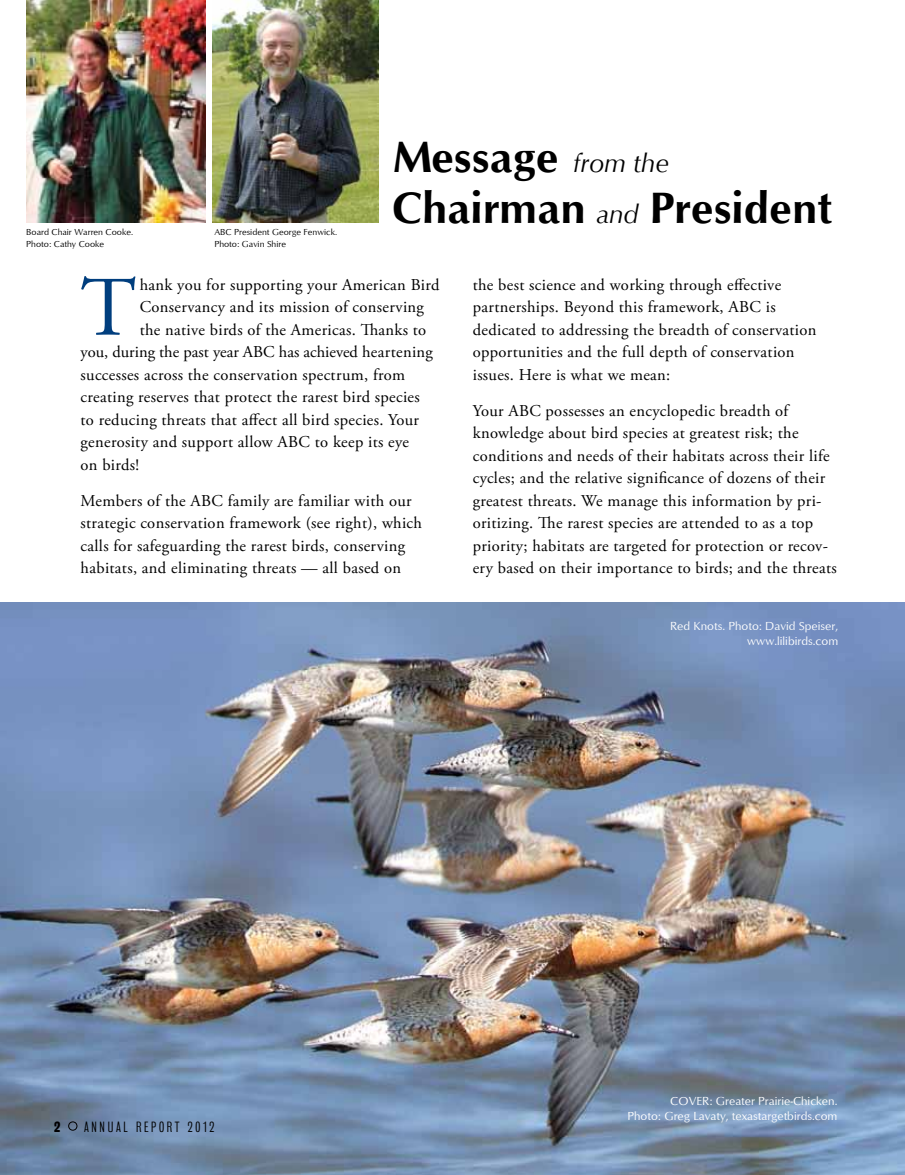
<style>
.page{position:relative;width:905px;height:1175px;background:#fff}
.page>*{position:absolute;margin:0;border:0;box-sizing:border-box;transform-origin:0 0}
.t1{font:84.3px "Adobe Garamond Pro";color:#003e7e}
.t2{font:700 45px/51px "Optimum";color:#000}
.t3{font:16.5px/22.5px "Adobe Garamond Pro";letter-spacing:.02em;color:#000}
.t4{font:16.5px "Adobe Garamond Pro";color:#000}
.t5{font:13.5px "Bureau Grotesque Three One";letter-spacing:.2em;color:#000}
.t6{font:13.5px "Bureau Grotesque Three Seven";color:#000}
.t7{font:12px/15px "Optimum";color:#fff;text-align:right}
.t8{font:9px/12px "Optimum";color:#000}
.s1{font-weight:400;font-style:italic;font-size:27px}
</style>
<div class="page">
<img style="left:0;top:603px;width:904px;height:571px">
<svg style="left:68px;top:1121px;width:10px;height:9px"></svg>
<img style="left:27px;top:0;width:178px;height:222px">
<img style="left:212px;top:0;width:167px;height:222px">
<p class="t8" style="left:26px;top:225px;width:108px">Board Chair Warren Cooke.<br>Photo: Cathy Cooke</p>
<p class="t8" style="left:214px;top:225px;width:124px">ABC President George Fenwick.<br>Photo: Gavin Shire</p>
<h2 class="t2" style="left:392px;top:131px;width:442px">Message <span class="s1">from the<br></span>Chairman <span class="s1">and</span> President</h2>
<h1 class="t1" style="left:81px;top:257px;width:57px">T</h1>
<p class="t3" style="left:140px;top:274px;width:301px">hank you for supporting your American Bird</p>
<p class="t3" style="left:140px;top:296px;width:286px">Conservancy and its mission of conserving</p>
<p class="t3" style="left:140px;top:319px;width:288px">the native birds of the Americas. Thanks to</p>
<p class="t4" style="left:81px;top:342px;width:354px">you, during the past year ABC has achieved heartening</p>
<p class="t3" style="left:81px;top:364px;width:326px">successes across the conservation spectrum, from</p>
<p class="t3" style="left:81px;top:386px;width:341px">creating reserves that protect the rarest bird species</p>
<p class="t3" style="left:81px;top:409px;width:340px">to reducing threats that affect all bird species. Your</p>
<p class="t3" style="left:81px;top:431px;width:330px">generosity and support allow ABC to keep its eye</p>
<p class="t3" style="left:81px;top:454px;width:60px">on birds!</p>
<p class="t3" style="left:81px;top:490px;width:343px">Members of the ABC family are familiar with our strategic conservation framework (see right), which calls for safeguarding the rarest birds, conserving habitats, and eliminating threats — all based on</p>
<p class="t3" style="left:472px;top:274px;width:345px">the best science and working through effective partnerships. Beyond this framework, ABC is dedicated to addressing the breadth of conservation opportunities and the full depth of conservation issues. Here is what we mean:</p>
<p class="t3" style="left:472px;top:400px;width:365px">Your ABC possesses an encyclopedic breadth of knowledge about bird species at greatest risk; the conditions and needs of their habitats across their life cycles; and the relative significance of dozens of their greatest threats. We manage this information by pri&shy;oritizing. The rarest species are attended to as a top priority; habitats are targeted for protection or recov&shy;ery based on their importance to birds; and the threats</p>
<p class="t7" style="left:670px;top:618px;width:170px">Red Knots. Photo: David Speiser, www.lilibirds.com</p>
<p class="t6" style="left:54px;top:1118px;width:8px">2</p>
<p class="t5" style="left:84px;top:1119px;width:132px">ANNUAL REPORT 2012</p>
<p class="t7" style="left:627px;top:1093px;width:211px">COVER: Greater Prairie-Chicken.<br>Photo: Greg Lavaty, texastargetbirds.com</p>
</div>
